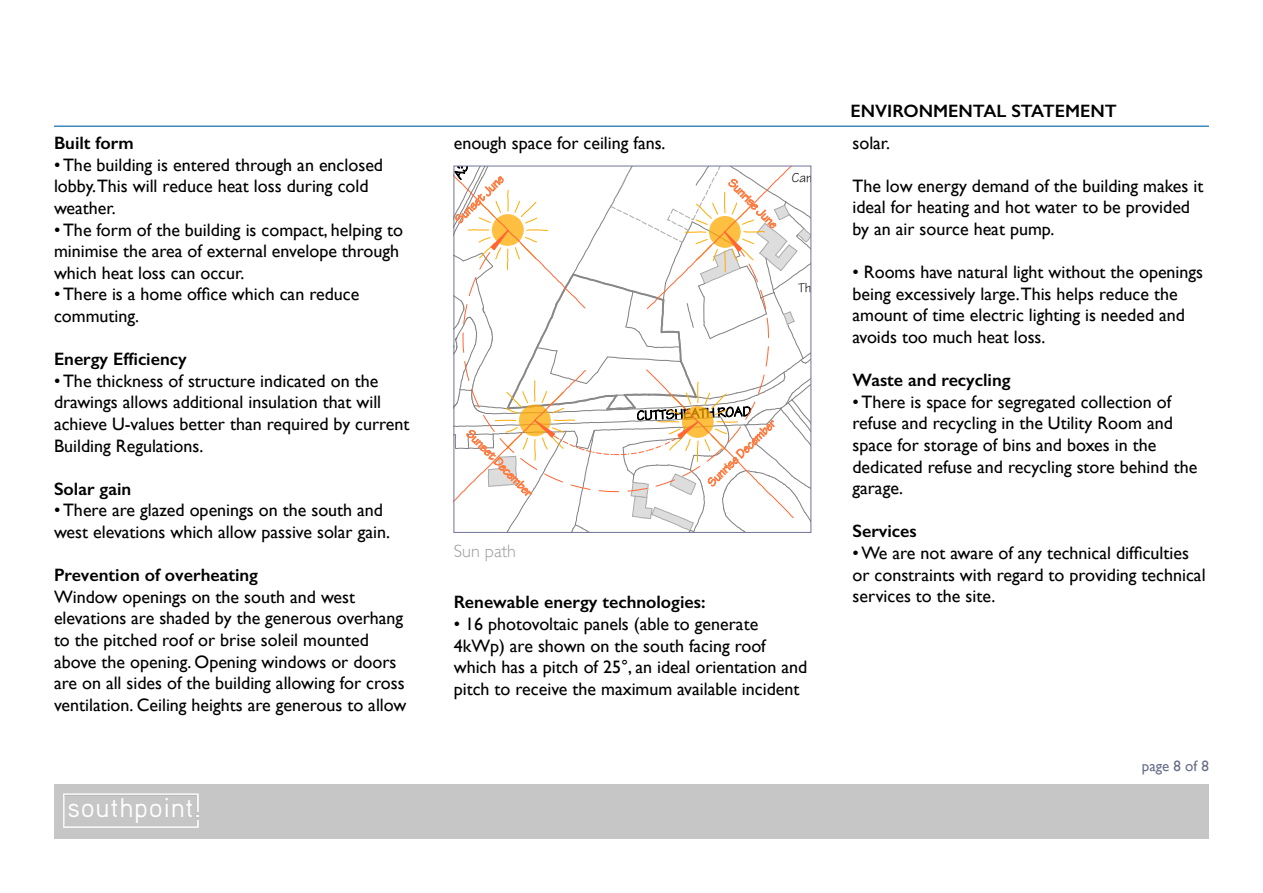
<style>
.page{position:relative;width:1263px;height:893px;background:#fff}
.page>*{position:absolute;margin:0;border:0;box-sizing:border-box;transform-origin:0 0}
.t1{font:27px "Aaux Pro OT";letter-spacing:.025em;color:#fff}
.t2{font:18px/21.6px "Gill Sans";color:#000}
.t3{font:600 18px "Gill Sans";color:#000}
.t4{font:300 18px "Gill Sans";color:#9d9d9c}
.t5{font:15px "Gill Sans";color:#676f89}
.t6{font:13.95px "Tekton MM";color:#000}
.t7{font:12.6px "Tekton MM";color:#ff7c41}
</style>
<div class="page">
<div style="left:54px;top:784px;width:1155px;height:55px;background:#c6c6c6"></div>
<hr style="left:54px;top:126px;width:1155px;height:1px;background:#0061a1">
<img style="left:63px;top:793px;width:136px;height:35px">
<svg style="left:453px;top:165px;width:359px;height:367px"></svg>
<p class="t3" style="left:54px;top:132px;width:81px">Built form</p>
<p class="t2" style="left:54px;top:154px;width:331px">• The building is entered through an enclosed lobby.This will reduce heat loss during cold weather.</p>
<p class="t2" style="left:54px;top:218px;width:351px">• The form of the building is compact, helping to minimise the area of external envelope through which heat loss can occur.</p>
<p class="t2" style="left:54px;top:283px;width:307px">• There is a home office which can reduce commuting.</p>
<p class="t3" style="left:54px;top:348px;width:134px">Energy Efficiency</p>
<p class="t2" style="left:54px;top:370px;width:357px">• The thickness of structure indicated on the drawings allows additional insulation that will achieve U-values better than required by current Building Regulations.</p>
<p class="t3" style="left:54px;top:478px;width:79px">Solar gain</p>
<p class="t2" style="left:54px;top:499px;width:337px">• There are glazed openings on the south and west elevations which allow passive solar gain.</p>
<p class="t3" style="left:54px;top:564px;width:206px">Prevention of overheating</p>
<p class="t2" style="left:54px;top:586px;width:354px">Window openings on the south and west elevations are shaded by the generous overhang to the pitched roof or brise soleil mounted above the opening. Opening windows or doors are on all sides of the building allowing for cross ventilation. Ceiling heights are generous to allow</p>
<h1 class="t1" style="left:67px;top:790px;width:128px">southpoint</h1>
<p class="t2" style="left:454px;top:131px;width:213px">enough space for ceiling fans.</p>
<p class="t7" style="left:452px;top:216px;width:65px;rotate:-44deg">Sunset June</p>
<p class="t7" style="left:736px;top:175px;width:66px;rotate:46deg">Sunrise June</p>
<p class="t7" style="left:474px;top:426px;width:90px;rotate:46deg">Sunset December</p>
<p class="t4" style="left:454px;top:537px;width:64px">Sun path</p>
<p class="t6" style="left:636px;top:407px;width:116px;rotate:-2deg">CUTTSHEATH ROAD</p>
<p class="t7" style="left:704px;top:479px;width:92px;rotate:-44deg">Sunrise December</p>
<p class="t3" style="left:454px;top:591px;width:253px">Renewable energy technologies:</p>
<p class="t2" style="left:454px;top:613px;width:355px">• 16 photovoltaic panels (able to generate 4kWp) are shown on the south facing roof which has a pitch of 25°, an ideal orientation and pitch to receive the maximum available incident</p>
<p class="t3" style="left:850px;top:100px;width:268px">ENVIRONMENTAL STATEMENT</p>
<p class="t2" style="left:852px;top:131px;width:39px">solar.</p>
<p class="t2" style="left:852px;top:175px;width:352px">The low energy demand of the building makes it ideal for heating and hot water to be provided by an air source heat pump.</p>
<p class="t2" style="left:852px;top:261px;width:352px">• Rooms have natural light without the openings being excessively large.This helps reduce the amount of time electric lighting is needed and avoids too much heat loss.</p>
<p class="t3" style="left:852px;top:369px;width:160px">Waste and recycling</p>
<p class="t2" style="left:852px;top:391px;width:346px">• There is space for segregated collection of refuse and recycling in the Utility Room and space for storage of bins and boxes in the dedicated refuse and recycling store behind the garage.</p>
<p class="t3" style="left:852px;top:520px;width:66px">Services</p>
<p class="t2" style="left:852px;top:542px;width:355px">• We are not aware of any technical difficulties or constraints with regard to providing technical services to the site.</p>
<p class="t5" style="left:1142px;top:757px;width:69px">page 8 of 8</p>
</div>
